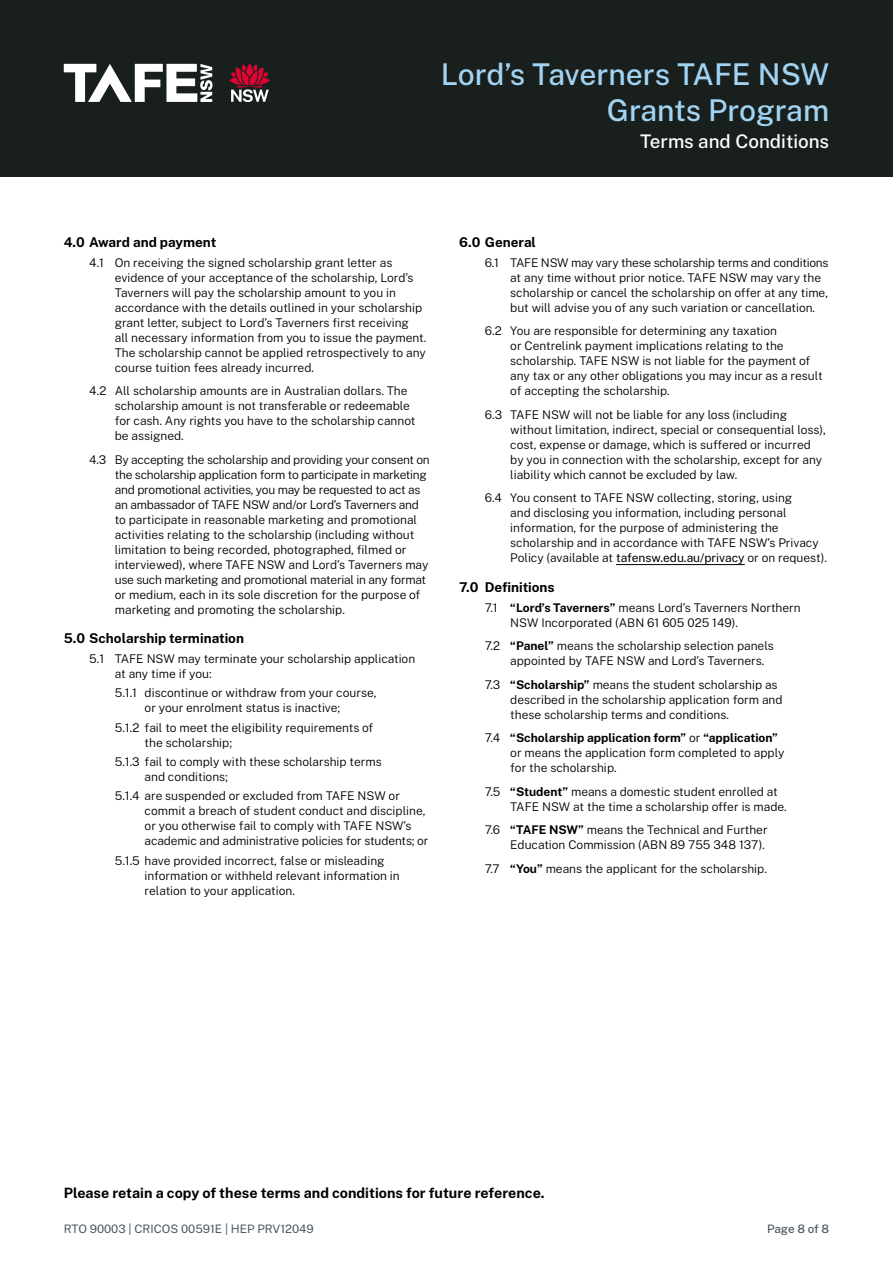
<style>
.page{position:relative;width:893px;height:1263px;background:#fff}
.page>*{position:absolute;margin:0;border:0;box-sizing:border-box;transform-origin:0 0}
.t1{font:500 30px/36px "Public Sans";color:#a2d3f3;text-align:right}
.t2{font:500 18.75px "Public Sans";color:#fff}
.t3{font:700 14.25px "Public Sans";color:#000}
.t4{font:700 13.5px "Public Sans";color:#000}
.T_C_3{font:300 12px/15px "Public Sans";color:#000}
.t5{font:11.7px "Public Sans";color:#4a5663}
.t6{font:500 11.7px "Public Sans";letter-spacing:-.015em;color:#4a5663}
.s1{font-weight:400}
.s2{font-weight:700}
</style>
<div class="page">
<div style="left:0;top:0;width:893px;height:177px;background:#181f1c"></div>
<svg style="left:64px;top:64px;width:148px;height:38px"></svg>
<svg style="left:230px;top:64px;width:40px;height:38px"></svg>
<hr style="left:616px;top:564px;width:129px;height:1px;background:#000">
<h1 class="t1" style="left:441px;top:54px;width:390px">Lord’s Taverners TAFE NSW<br>Grants Program</h1>
<h2 class="t2" style="left:640px;top:127px;width:191px">Terms and Conditions</h2>
<p class="t4" style="left:64px;top:232px;width:154px">4.0 Award and payment</p>
<p class="T_C_3" style="left:115px;top:254px;width:313px;text-indent:-26px">4.1 On receiving the signed scholarship grant letter as evidence of your acceptance of the scholarship, Lord’s Taverners will pay the scholarship amount to you in accordance with the details outlined in your scholarship grant letter, subject to Lord’s Taverners first receiving<br>all necessary information from you to issue the payment.<br>The scholarship cannot be applied retrospectively to any course tuition fees already incurred.</p>
<p class="T_C_3" style="left:115px;top:383px;width:302px;text-indent:-26px">4.2 All scholarship amounts are in Australian dollars. The scholarship amount is not transferable or redeemable for cash. Any rights you have to the scholarship cannot be assigned.</p>
<p class="T_C_3" style="left:115px;top:451px;width:317px;text-indent:-26px">4.3 By accepting the scholarship and providing your consent on the scholarship application form to participate in marketing and promotional activities, you may be requested to act as an ambassador of TAFE NSW and/or Lord’s Taverners and to participate in reasonable marketing and promotional activities relating to the scholarship (including without limitation to being recorded, photographed, filmed or interviewed), where TAFE NSW and Lord’s Taverners may use such marketing and promotional material in any format or medium, each in its sole discretion for the purpose of marketing and promoting the scholarship.</p>
<p class="t4" style="left:64px;top:628px;width:182px">5.0 Scholarship termination</p>
<p class="T_C_3" style="left:115px;top:651px;width:302px;text-indent:-26px">5.1 TAFE NSW may terminate your scholarship application at any time if you:</p>
<p class="T_C_3" style="left:115px;top:685px;width:263px;text-align:center">5.1.1 discontinue or withdraw from your course, or your enrolment status is inactive;</p>
<p class="T_C_3" style="left:145px;top:719px;width:230px;text-indent:-30px">5.1.2 fail to meet the eligibility requirements of the scholarship;</p>
<p class="T_C_3" style="left:145px;top:753px;width:239px;text-indent:-30px">5.1.3 fail to comply with these scholarship terms and conditions;</p>
<p class="T_C_3" style="left:145px;top:788px;width:285px;text-indent:-30px">5.1.4 are suspended or excluded from TAFE NSW or commit a breach of student conduct and discipline, or you otherwise fail to comply with TAFE NSW’s academic and administrative policies for students; or</p>
<p class="T_C_3" style="left:145px;top:852px;width:257px;text-indent:-30px">5.1.5 have provided incorrect, false or misleading information or withheld relevant information in relation to your application.</p>
<p class="t4" style="left:459px;top:232px;width:78px">6.0 General</p>
<p class="T_C_3" style="left:510px;top:254px;width:320px;text-indent:-26px">6.1 TAFE NSW may vary these scholarship terms and conditions at any time without prior notice. TAFE NSW may vary the scholarship or cancel the scholarship on offer at any time, but will advise you of any such variation or cancellation.</p>
<p class="T_C_3" style="left:510px;top:323px;width:314px;text-indent:-26px">6.2 You are responsible for determining any taxation<br>or Centrelink payment implications relating to the scholarship. TAFE NSW is not liable for the payment of any tax or any other obligations you may incur as a result of accepting the scholarship.</p>
<p class="T_C_3" style="left:510px;top:406px;width:317px;text-indent:-26px">6.3 TAFE NSW will not be liable for any loss (including without limitation, indirect, special or consequential loss), cost, expense or damage, which is suffered or incurred by you in connection with the scholarship, except for any liability which cannot be excluded by law.</p>
<p class="T_C_3" style="left:510px;top:490px;width:318px;text-indent:-26px">6.4 You consent to TAFE NSW collecting, storing, using<br>and disclosing you information, including personal information, for the purpose of administering the scholarship and in accordance with TAFE NSW’s Privacy Policy (available at <span class="s1">tafensw.edu.au/privacy</span> or on request).</p>
<p class="t4" style="left:459px;top:576px;width:97px">7.0 Definitions</p>
<p class="T_C_3" style="left:510px;top:599px;width:292px;text-indent:-26px">7.1 <span class="s2">“Lord’s Taverners”</span> means Lord’s Taverners Northern<br>NSW Incorporated (ABN 61 605 025 149).</p>
<p class="T_C_3" style="left:510px;top:638px;width:265px;text-indent:-26px">7.2 <span class="s2">“Panel”</span> means the scholarship selection panels appointed by TAFE NSW and Lord’s Taverners.</p>
<p class="T_C_3" style="left:510px;top:676px;width:274px;text-indent:-26px">7.3 <span class="s2">“Scholarship”</span> means the student scholarship as described in the scholarship application form and these scholarship terms and conditions.</p>
<p class="T_C_3" style="left:510px;top:730px;width:276px;text-indent:-26px">7.4 <span class="s2">“Scholarship application form”</span> or <span class="s2">“application” </span>or means the application form completed to apply for the scholarship.</p>
<p class="T_C_3" style="left:510px;top:783px;width:278px;text-indent:-26px">7.5 <span class="s2">“Student”</span> means a domestic student enrolled at<br>TAFE NSW at the time a scholarship offer is made.</p>
<p class="T_C_3" style="left:485px;top:822px;width:284px;text-align:right">7.6 <span class="s2">“TAFE NSW”</span> means the Technical and Further<br>Education Commission (ABN 89 755 348 137).</p>
<p class="T_C_3" style="left:485px;top:860px;width:284px">7.7 <span class="s2">“You”</span> means the applicant for the scholarship.</p>
<p class="t3" style="left:64px;top:1182px;width:482px">Please retain a copy of these terms and conditions for future reference.</p>
<p class="t5" style="left:64px;top:1220px;width:252px">RTO 90003 | CRICOS 00591E | HEP PRV12049</p>
<p class="t6" style="left:767px;top:1220px;width:64px">Page 8 of 8</p>
</div>
